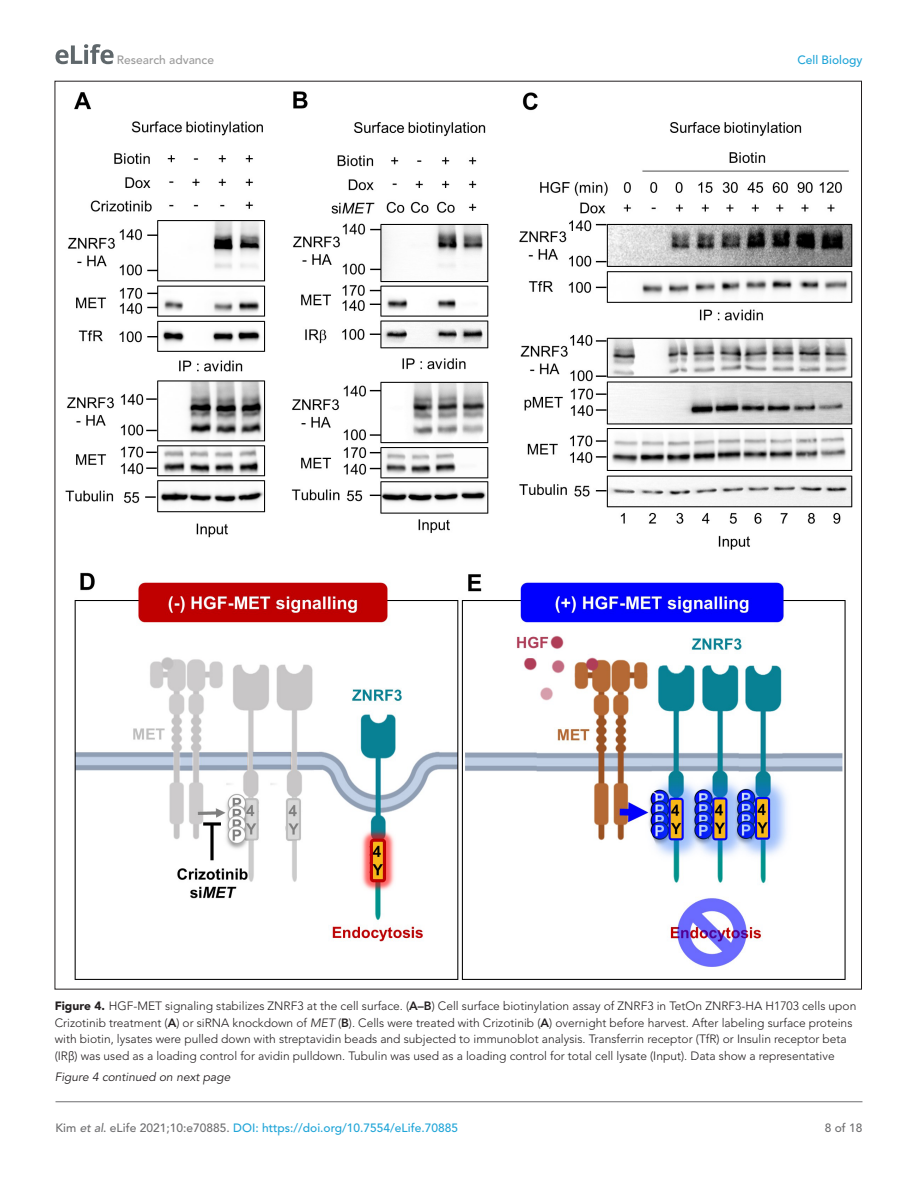
<style>
.page{position:relative;width:918px;height:1188px;background:#fff}
.page>*{position:absolute;margin:0;border:0;box-sizing:border-box;transform-origin:0 0}
.t1{font:300 12px/16.5px "Avenir LT Std";color:#231f20}
.t2{font:500 12px "Avenir LT Std";color:#1ea4d7}
.t3{font:italic 12px "Avenir LT Std";color:#231f20}
.t4{font:500 12px "Avenir LT Std";color:#9a9a9a}
.t5{font:500 12px "Avenir LT Std";color:#6e6e70}
.s1{font-weight:900}
.s2{font-weight:800}
.s3{font-style:italic}
.s4{font-family:"Segoe UI"}
.s5{color:#6e6e70}
.s6{font-style:italic;color:#6e6e70}
</style>
<div class="page">
<svg style="left:56px;top:44px;width:58px;height:20px"></svg>
<hr style="left:56px;top:1101px;width:806px;height:1px;background:#6e6e70">
<img style="left:65px;top:91px;width:788px;height:889px">
<p class="t4" style="left:117px;top:53px;width:99px">Research advance</p>
<p class="t2" style="left:797px;top:53px;width:67px">Cell Biology</p>
<p class="t1" style="left:55px;top:998px;width:803px"><span class="s1">Figure 4.</span> HGF-MET signaling stabilizes ZNRF3 at the cell surface. (<span class="s2">A–B</span>) Cell surface biotinylation assay of ZNRF3 in TetOn ZNRF3-HA H1703 cells upon Crizotinib treatment (<span class="s2">A</span>) or siRNA knockdown of <span class="s3">MET</span> (<span class="s2">B</span>). Cells were treated with Crizotinib (<span class="s2">A</span>) overnight before harvest. After labeling surface proteins with biotin, lysates were pulled down with streptavidin beads and subjected to immunoblot analysis. Transferrin receptor (TfR) or Insulin receptor beta (IR<span class="s4">β</span>) was used as a loading control for avidin pulldown. Tubulin was used as a loading control for total cell lysate (Input). Data show a representative</p>
<p class="t3" style="left:55px;top:1070px;width:177px">Figure 4 continued on next page</p>
<p class="t2" style="left:56px;top:1121px;width:404px"><span class="s5">Kim</span> <span class="s6">et al</span><span class="s5">. eLife 2021;10:e70885.</span> DOI: https://doi.org/10.7554/eLife.70885</p>
<p class="t5" style="left:825px;top:1121px;width:39px">8 of 18</p>
</div>
